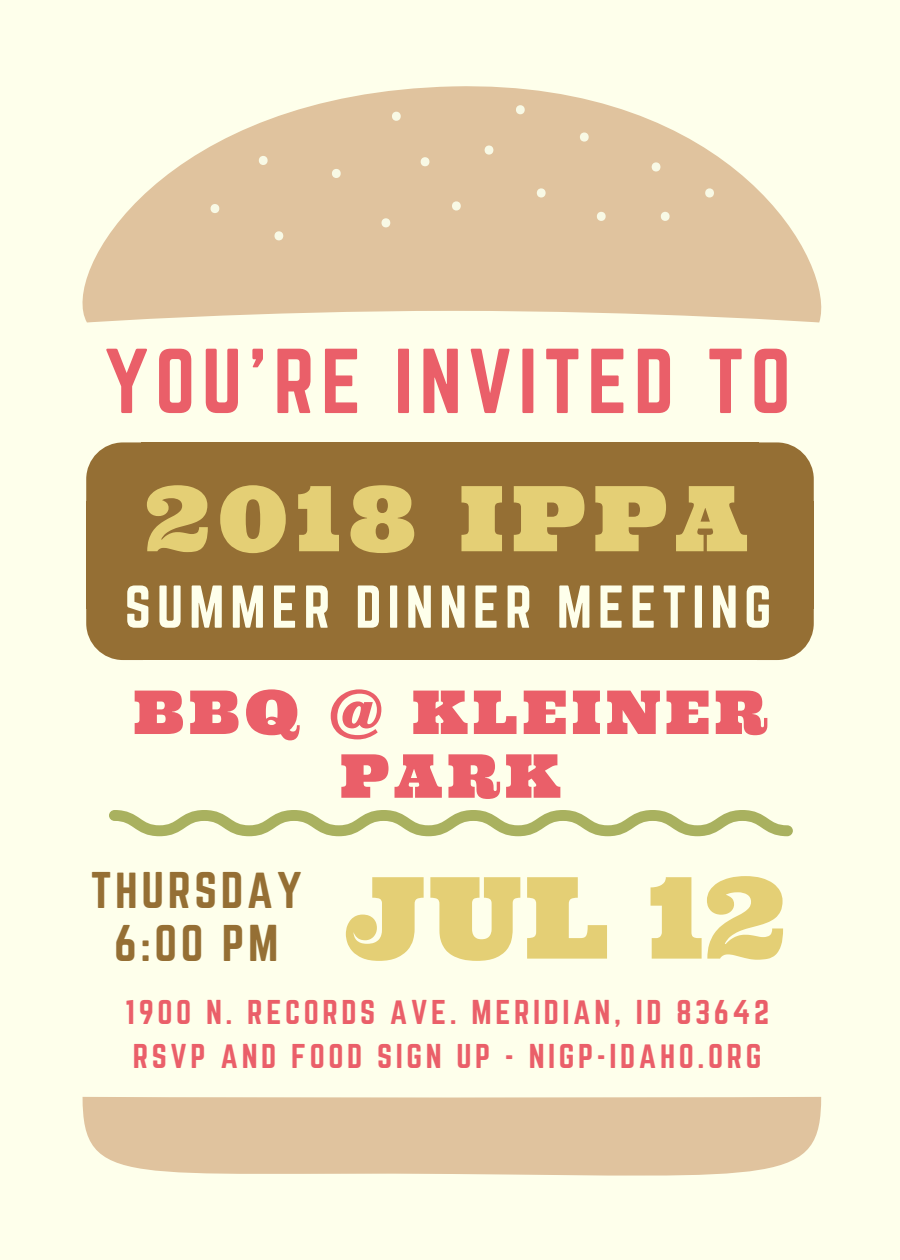
<style>
.page{position:relative;width:900px;height:1260px;background:#feffeb}
.page>*{position:absolute;margin:0;border:0;box-sizing:border-box;transform-origin:0 0}
.t1{font:113.25px "Ultra";color:#e4cf75}
.t2{font:90.5px "Ultra";letter-spacing:.09em;color:#e4cf75}
.t3{font:80.5px "Norwester";letter-spacing:.08em;color:#ea5f69}
.t4{font:60.5px/63.8px "Ultra";letter-spacing:.08em;color:#ea5f69;text-align:center}
.t5{font:52.75px "Norwester";letter-spacing:.11em;color:#feffeb}
.t6{font:45.25px/52.5px "Norwester";letter-spacing:.08em;color:#956f34;text-align:center}
.t7{font:30.25px/43px "Norwester";letter-spacing:.12em;color:#ea5f69}
</style>
<div class="page">
<svg style="left:83px;top:1097px;width:738px;height:79px;background:#e1c6a2"></svg>
<svg style="left:759px;top:442px;width:55px;height:59px;background:#a07e47"></svg>
<div style="left:757px;top:501px;width:57px;height:108px;background:#956f34"></div>
<div style="left:127px;top:496px;width:660px;height:118px;background:#956f34"></div>
<div style="left:141px;top:442px;width:618px;height:61px;background:#956f34"></div>
<svg style="left:86px;top:442px;width:55px;height:59px;background:#9f7d46"></svg>
<div style="left:86px;top:501px;width:57px;height:108px;background:#956f34"></div>
<div style="left:141px;top:607px;width:618px;height:53px;background:#956f34"></div>
<svg style="left:86px;top:609px;width:55px;height:51px;background:#a07e47"></svg>
<svg style="left:759px;top:609px;width:55px;height:51px;background:#a07e47"></svg>
<svg style="left:82px;top:86px;width:739px;height:236px;fill:#e0c39e"></svg>
<svg style="left:483px;top:146px;width:12px;height:9px"></svg>
<svg style="left:330px;top:169px;width:12px;height:9px"></svg>
<svg style="left:595px;top:212px;width:12px;height:9px"></svg>
<svg style="left:450px;top:201px;width:12px;height:10px"></svg>
<svg style="left:578px;top:133px;width:12px;height:9px"></svg>
<svg style="left:273px;top:231px;width:12px;height:9px"></svg>
<svg style="left:390px;top:112px;width:12px;height:9px"></svg>
<svg style="left:380px;top:218px;width:12px;height:9px"></svg>
<svg style="left:257px;top:156px;width:12px;height:9px"></svg>
<svg style="left:650px;top:162px;width:12px;height:10px"></svg>
<svg style="left:535px;top:188px;width:12px;height:10px"></svg>
<svg style="left:514px;top:105px;width:12px;height:9px"></svg>
<svg style="left:659px;top:212px;width:12px;height:9px"></svg>
<svg style="left:419px;top:157px;width:12px;height:9px"></svg>
<svg style="left:209px;top:204px;width:12px;height:9px"></svg>
<svg style="left:704px;top:188px;width:11px;height:10px"></svg>
<svg style="left:109px;top:810px;width:684px;height:26px"></svg>
<h3 class="t3" style="left:105px;top:343px;width:688px">YOU'RE INVITED TO</h3>
<h2 class="t2" style="left:146px;top:460px;width:604px">2018 IPPA</h2>
<h3 class="t5" style="left:125px;top:582px;width:648px">SUMMER DINNER MEETING</h3>
<h3 class="t4" style="left:133px;top:680px;width:635px">BBQ @ KLEINER<br>PARK</h3>
<h3 class="t6" style="left:91px;top:866px;width:212px">THURSDAY<br>6:00 PM</h3>
<h1 class="t1" style="left:342px;top:844px;width:445px">JUL 12</h1>
<p class="t7" style="left:125px;top:992px;width:645px">1900 N. RECORDS AVE. MERIDIAN, ID 83642<br>RSVP AND FOOD SIGN UP - NIGP-IDAHO.ORG</p>
</div>
